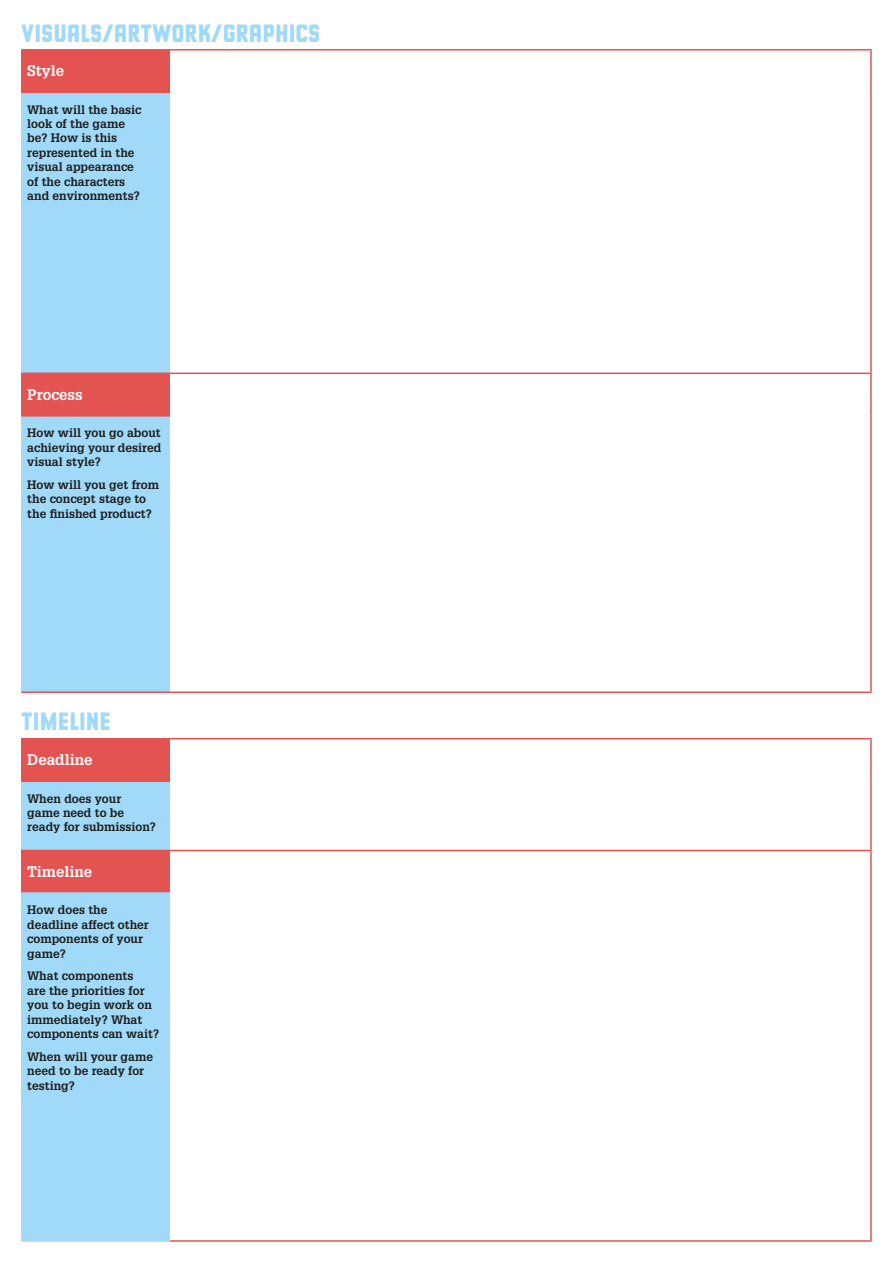
<style>
.page{position:relative;width:893px;height:1263px;background:#fff}
.page>*{position:absolute;margin:0;border:0;box-sizing:border-box;transform-origin:0 0}
.t1{font:700 27px "Berber King Caps";color:#a1daf8}
.t2{font:700 15px "Glypha LT Std";color:#fff}
.t3{font:700 12px/14.4px "Glypha LT Std";color:#1d1d1b}
</style>
<div class="page">
<div style="left:21px;top:739px;width:149px;height:42px;background:#e35351"></div>
<div style="left:21px;top:781px;width:149px;height:69px;background:#a1daf8"></div>
<div style="left:21px;top:850px;width:149px;height:43px;background:#e35351"></div>
<div style="left:21px;top:893px;width:149px;height:348px;background:#a1daf8"></div>
<hr style="left:170px;top:738px;width:702px;height:1px;background:#e35351">
<hr style="left:870px;top:739px;width:2px;height:42px;background:#e35351">
<hr style="left:870px;top:781px;width:2px;height:69px;background:#e35351">
<hr style="left:170px;top:850px;width:702px;height:1px;background:#e35351">
<hr style="left:870px;top:851px;width:2px;height:42px;background:#e35351">
<hr style="left:870px;top:893px;width:2px;height:347px;background:#e35351">
<hr style="left:170px;top:1240px;width:702px;height:2px;background:#e35351">
<hr style="left:21px;top:738px;width:149px;height:1px;background:#e35351">
<hr style="left:21px;top:780px;width:149px;height:2px;background:#e35351">
<hr style="left:21px;top:892px;width:149px;height:2px;background:#a1daf8">
<hr style="left:21px;top:1240px;width:149px;height:2px;background:#a1daf8">
<div style="left:21px;top:50px;width:149px;height:42px;background:#e35351"></div>
<div style="left:21px;top:92px;width:149px;height:281px;background:#a1daf8"></div>
<div style="left:21px;top:373px;width:149px;height:43px;background:#e35351"></div>
<div style="left:21px;top:416px;width:149px;height:276px;background:#a1daf8"></div>
<hr style="left:870px;top:51px;width:2px;height:41px;background:#e35351">
<hr style="left:21px;top:92px;width:149px;height:1px;background:#e35351">
<hr style="left:870px;top:92px;width:2px;height:281px;background:#e35351">
<hr style="left:170px;top:49px;width:702px;height:2px;background:#e35351">
<hr style="left:21px;top:49px;width:149px;height:2px;background:#e35351">
<hr style="left:170px;top:373px;width:702px;height:1px;background:#e35351">
<hr style="left:870px;top:374px;width:2px;height:42px;background:#e35351">
<hr style="left:21px;top:415px;width:149px;height:2px;background:#e35351">
<hr style="left:870px;top:416px;width:2px;height:275px;background:#e35351">
<hr style="left:170px;top:691px;width:702px;height:2px;background:#e35351">
<hr style="left:21px;top:691px;width:149px;height:2px;background:#e35351">
<h1 class="t1" style="left:21px;top:19px;width:301px">VISUALS/ARTWORK/GRAPHICS</h1>
<p class="t2" style="left:27px;top:62px;width:38px">Style</p>
<p class="t3" style="left:27px;top:102px;width:116px">What will the basic look of the game be? How is this represented in the visual appearance of the characters and environments?</p>
<p class="t2" style="left:27px;top:385px;width:57px">Process</p>
<p class="t3" style="left:27px;top:425px;width:136px;text-align:justify">How will you go about achieving your desired visual style?</p>
<p class="t3" style="left:27px;top:477px;width:133px">How will you get from the concept stage to the finished product?</p>
<h1 class="t1" style="left:21px;top:708px;width:91px">TIMELINE</h1>
<p class="t2" style="left:27px;top:751px;width:67px">Deadline</p>
<p class="t3" style="left:27px;top:791px;width:130px">When does your game need to be ready for submission?</p>
<p class="t2" style="left:27px;top:862px;width:67px">Timeline</p>
<p class="t3" style="left:27px;top:902px;width:123px">How does the deadline affect other components of your game?</p>
<p class="t3" style="left:27px;top:969px;width:133px">What components<br>are the priorities for you to begin work on immediately? What components can wait?</p>
<p class="t3" style="left:27px;top:1049px;width:127px">When will your game need to be ready for testing?</p>
</div>
